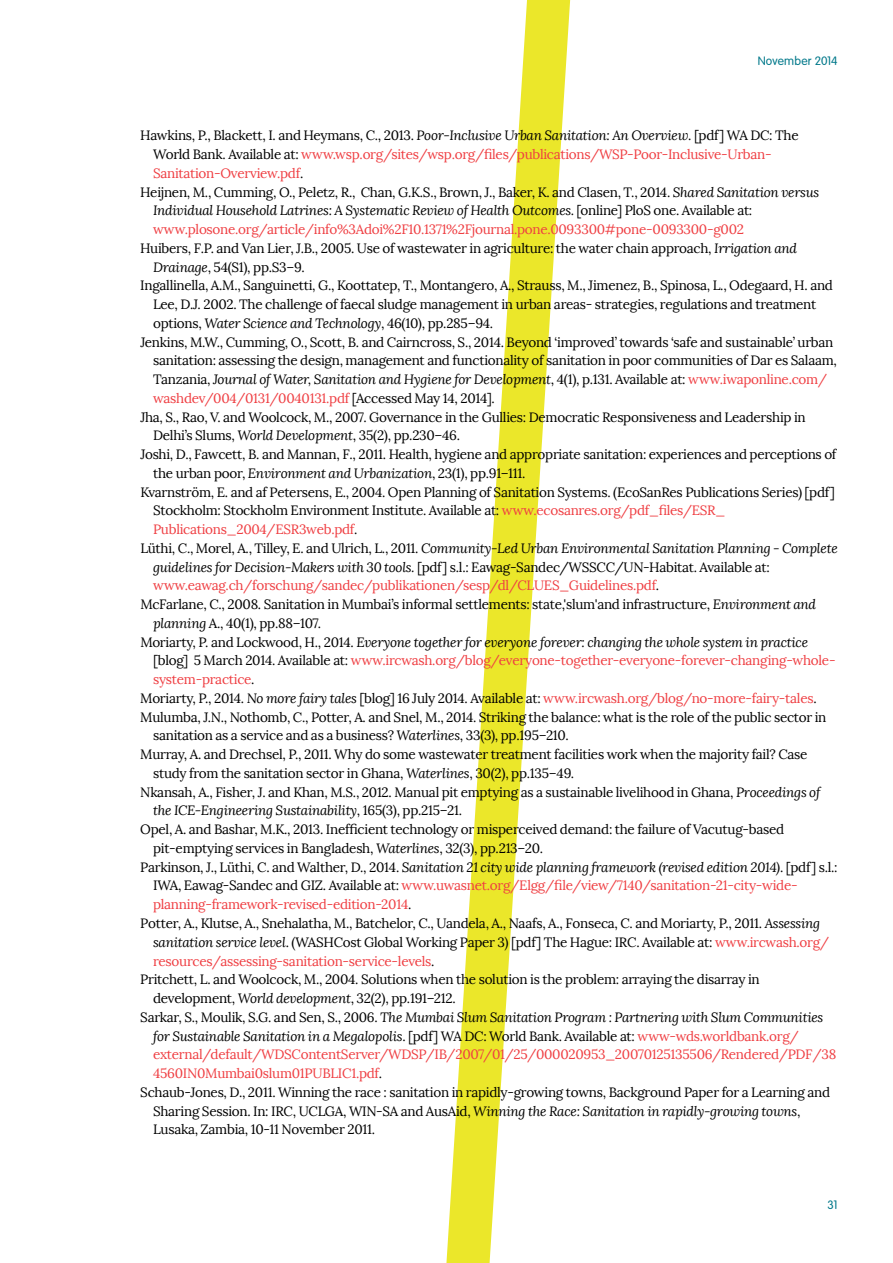
<style>
.page{position:relative;width:893px;height:1263px;background:#fff}
.page>*{position:absolute;margin:0;border:0;box-sizing:border-box;transform-origin:0 0}
.t1{font:13.5px "Lora";letter-spacing:-.02em;color:#000}
.t2{font:italic 13.5px "Lora";letter-spacing:-.02em;color:#000}
.t3{font:13.5px "Lora";letter-spacing:-.02em;color:#ef3e42}
.t4{font:300 12px "VAG Rounded Std";letter-spacing:.01em;color:#00788a}
.s1{font-style:italic}
.s2{color:#000}
.s3{font-style:normal}
.s4{font-style:normal;color:#ef3e42}
.s5{color:#ef3e42}
</style>
<div class="page">
<svg style="left:446px;top:315px;width:61px;height:948px"></svg>
<svg style="left:507px;top:0;width:64px;height:989px"></svg>
<p class="t4" style="left:758px;top:53px;width:82px">November 2014</p>
<p class="t1" style="left:140px;top:128px;width:660px">Hawkins, P., Blackett, I. and Heymans, C., 2013. <span class="s1">Poor-Inclusive Urban Sanitation: An Overview</span>. [pdf] WA DC: The</p>
<p class="t3" style="left:153px;top:146px;width:620px"><span class="s2">World Bank. Available at:</span> www.wsp.org/sites/wsp.org/files/publications/WSP-Poor-Inclusive-Urban-</p>
<p class="t3" style="left:153px;top:165px;width:152px">Sanitation-Overview.pdf<span class="s2">.</span></p>
<p class="t1" style="left:140px;top:184px;width:680px">Heijnen, M., Cumming, O., Peletz, R., Chan, G.K.S., Brown, J., Baker, K. and Clasen, T., 2014. <span class="s1">Shared Sanitation versus</span></p>
<p class="t2" style="left:153px;top:202px;width:601px">Individual Household Latrines: A Systematic Review of Health Outcomes. <span class="s3">[online] PloS one. Available at:</span></p>
<p class="t3" style="left:153px;top:221px;width:592px">www.plosone.org/article/info%3Adoi%2F10.1371%2Fjournal.pone.0093300#pone-0093300-g002</p>
<p class="t1" style="left:140px;top:240px;width:658px">Huibers, F.P. and Van Lier, J.B., 2005. Use of wastewater in agriculture: the water chain approach, <span class="s1">Irrigation and</span></p>
<p class="t1" style="left:153px;top:259px;width:153px"><span class="s1">Drainage</span>, 54(S1), pp.S3–9.</p>
<p class="t1" style="left:140px;top:278px;width:694px">Ingallinella, A.M., Sanguinetti, G., Koottatep, T., Montangero, A., Strauss, M., Jimenez, B., Spinosa, L., Odegaard, H. and</p>
<p class="t1" style="left:153px;top:296px;width:665px">Lee, D.J. 2002. The challenge of faecal sludge management in urban areas- strategies, regulations and treatment</p>
<p class="t1" style="left:153px;top:315px;width:342px">options, <span class="s1">Water Science and Technology</span>, 46(10), pp.285–94.</p>
<p class="t1" style="left:140px;top:334px;width:695px">Jenkins, M.W., Cumming, O., Scott, B. and Cairncross, S., 2014. Beyond ‘improved’ towards ‘safe and sustainable’ urban</p>
<p class="t1" style="left:153px;top:353px;width:685px">sanitation: assessing the design, management and functionality of sanitation in poor communities of Dar es Salaam,</p>
<p class="t2" style="left:153px;top:371px;width:675px"><span class="s3">Tanzania,</span> Journal of Water, Sanitation and Hygiene for Development<span class="s3">, 4(1), p.131. Available at:</span> <span class="s4">www.iwaponline.com/</span></p>
<p class="t3" style="left:153px;top:390px;width:343px">washdev/004/0131/0040131.pdf <span class="s2">[Accessed May 14, 2014].</span></p>
<p class="t1" style="left:140px;top:409px;width:667px">Jha, S., Rao, V. and Woolcock, M., 2007. Governance in the Gullies: Democratic Responsiveness and Leadership in</p>
<p class="t1" style="left:153px;top:428px;width:308px">Delhi’s Slums, <span class="s1">World Development</span>, 35(2), pp.230–46.</p>
<p class="t1" style="left:140px;top:446px;width:698px">Joshi, D., Fawcett, B. and Mannan, F., 2011. Health, hygiene and appropriate sanitation: experiences and perceptions of</p>
<p class="t1" style="left:153px;top:465px;width:374px">the urban poor, <span class="s1">Environment and Urbanization</span>, 23(1), pp.91–111.</p>
<p class="t1" style="left:140px;top:484px;width:696px">Kvarnström, E. and af Petersens, E., 2004. Open Planning of Sanitation Systems. (EcoSanRes Publications Series) [pdf]</p>
<p class="t1" style="left:153px;top:503px;width:574px">Stockholm: Stockholm Environment Institute. Available at: <span class="s5">www.ecosanres.org/pdf_files/ESR_</span></p>
<p class="t3" style="left:153px;top:521px;width:206px">Publications_2004/ESR3web.pdf<span class="s2">.</span></p>
<p class="t2" style="left:140px;top:540px;width:699px"><span class="s3">Lüthi, C., Morel, A., Tilley, E. and Ulrich, L., 2011.</span> Community-Led Urban Environmental Sanitation Planning - Complete</p>
<p class="t1" style="left:153px;top:559px;width:618px"><span class="s1">guidelines for Decision-Makers with 30 tools.</span> [pdf] s.l.: Eawag-Sandec/WSSCC/UN-Habitat. Available at:</p>
<p class="t3" style="left:153px;top:578px;width:508px">www.eawag.ch/forschung/sandec/publikationen/sesp/dl/CLUES_Guidelines.pdf<span class="s2">.</span></p>
<p class="t1" style="left:140px;top:596px;width:677px">McFarlane, C., 2008. Sanitation in Mumbai’s informal settlements: state,'slum'and infrastructure, <span class="s1">Environment and</span></p>
<p class="t1" style="left:153px;top:615px;width:170px"><span class="s1">planning</span> A., 40(1), pp.88–107.</p>
<p class="t2" style="left:140px;top:634px;width:669px"><span class="s3">Moriarty, P. and Lockwood, H., 2014.</span> Everyone together for everyone forever: changing the whole system in practice</p>
<p class="t3" style="left:153px;top:653px;width:684px"><span class="s2">[blog] 5 March 2014. Available at:</span> www.ircwash.org/blog/everyone-together-everyone-forever-changing-whole-</p>
<p class="t3" style="left:153px;top:671px;width:103px">system-practice<span class="s2">.</span></p>
<p class="t1" style="left:140px;top:690px;width:678px">Moriarty, P., 2014. <span class="s1">No more fairy tales</span> [blog] 16 July 2014. Available at: <span class="s5">www.ircwash.org/blog/no-more-fairy-tales</span>.</p>
<p class="t1" style="left:140px;top:709px;width:688px">Mulumba, J.N., Nothomb, C., Potter, A. and Snel, M., 2014. Striking the balance: what is the role of the public sector in</p>
<p class="t1" style="left:153px;top:728px;width:417px">sanitation as a service and as a business? <span class="s1">Waterlines</span>, 33(3), pp.195–210.</p>
<p class="t1" style="left:140px;top:746px;width:669px">Murray, A. and Drechsel, P., 2011. Why do some wastewater treatment facilities work when the majority fail? Case</p>
<p class="t1" style="left:153px;top:765px;width:423px">study from the sanitation sector in Ghana, <span class="s1">Waterlines</span>, 30(2), pp.135–49.</p>
<p class="t1" style="left:140px;top:784px;width:682px">Nkansah, A., Fisher, J. and Khan, M.S., 2012. Manual pit emptying as a sustainable livelihood in Ghana, <span class="s1">Proceedings of</span></p>
<p class="t2" style="left:153px;top:802px;width:311px">the ICE-Engineering Sustainability<span class="s3">, 165(3), pp.215–21.</span></p>
<p class="t1" style="left:140px;top:821px;width:645px">Opel, A. and Bashar, M.K., 2013. Inefficient technology or misperceived demand: the failure of Vacutug-based</p>
<p class="t1" style="left:153px;top:840px;width:391px">pit-emptying services in Bangladesh, <span class="s1">Waterlines</span>, 32(3), pp.213–20.</p>
<p class="t2" style="left:140px;top:859px;width:699px"><span class="s3">Parkinson, J., Lüthi, C. and Walther, D., 2014.</span> Sanitation 21 city wide planning framework (revised edition 2014)<span class="s3">. [pdf] s.l.:</span></p>
<p class="t3" style="left:153px;top:878px;width:646px"><span class="s2">IWA, Eawag-Sandec and GIZ. Available at:</span> www.uwasnet.org/Elgg/file/view/7140/sanitation-21-city-wide-</p>
<p class="t3" style="left:153px;top:896px;width:260px">planning-framework-revised-edition-2014<span class="s2">.</span></p>
<p class="t1" style="left:140px;top:915px;width:681px">Potter, A., Klutse, A., Snehalatha, M., Batchelor, C., Uandela, A., Naafs, A., Fonseca, C. and Moriarty, P., 2011. <span class="s1">Assessing</span></p>
<p class="t1" style="left:153px;top:934px;width:678px"><span class="s1">sanitation service level</span>. (WASHCost Global Working Paper 3) [pdf] The Hague: IRC. Available at: <span class="s5">www.ircwash.org/</span></p>
<p class="t3" style="left:153px;top:953px;width:283px">resources/assessing-sanitation-service-levels<span class="s2">.</span></p>
<p class="t1" style="left:140px;top:971px;width:621px">Pritchett, L. and Woolcock, M., 2004. Solutions when the solution is the problem: arraying the disarray in</p>
<p class="t1" style="left:153px;top:990px;width:304px">development, <span class="s1">World development</span>, 32(2), pp.191–212.</p>
<p class="t2" style="left:140px;top:1009px;width:685px"><span class="s3">Sarkar, S., Moulik, S.G. and Sen, S., 2006.</span> The Mumbai Slum Sanitation Program : Partnering with Slum Communities</p>
<p class="t2" style="left:153px;top:1027px;width:647px">for Sustainable Sanitation in a Megalopolis<span class="s3">. [pdf] WA DC: World Bank. Available at:</span> <span class="s4">www-wds.worldbank.org/</span></p>
<p class="t3" style="left:153px;top:1047px;width:685px">external/default/WDSContentServer/WDSP/IB/2007/01/25/000020953_20070125135506/Rendered/PDF/38</p>
<p class="t3" style="left:153px;top:1065px;width:231px">4560IN0Mumbai0slum01PUBLIC1.pdf<span class="s2">.</span></p>
<p class="t1" style="left:140px;top:1084px;width:691px">Schaub-Jones, D., 2011. Winning the race : sanitation in rapidly-growing towns, Background Paper for a Learning and</p>
<p class="t2" style="left:153px;top:1102px;width:649px"><span class="s3">Sharing Session. In: IRC, UCLGA, WIN-SA and AusAid,</span> Winning the Race: Sanitation in rapidly-growing towns<span class="s3">,</span></p>
<p class="t1" style="left:153px;top:1122px;width:223px">Lusaka, Zambia, 10-11 November 2011.</p>
<p class="t4" style="left:827px;top:1198px;width:12px">31</p>
</div>
